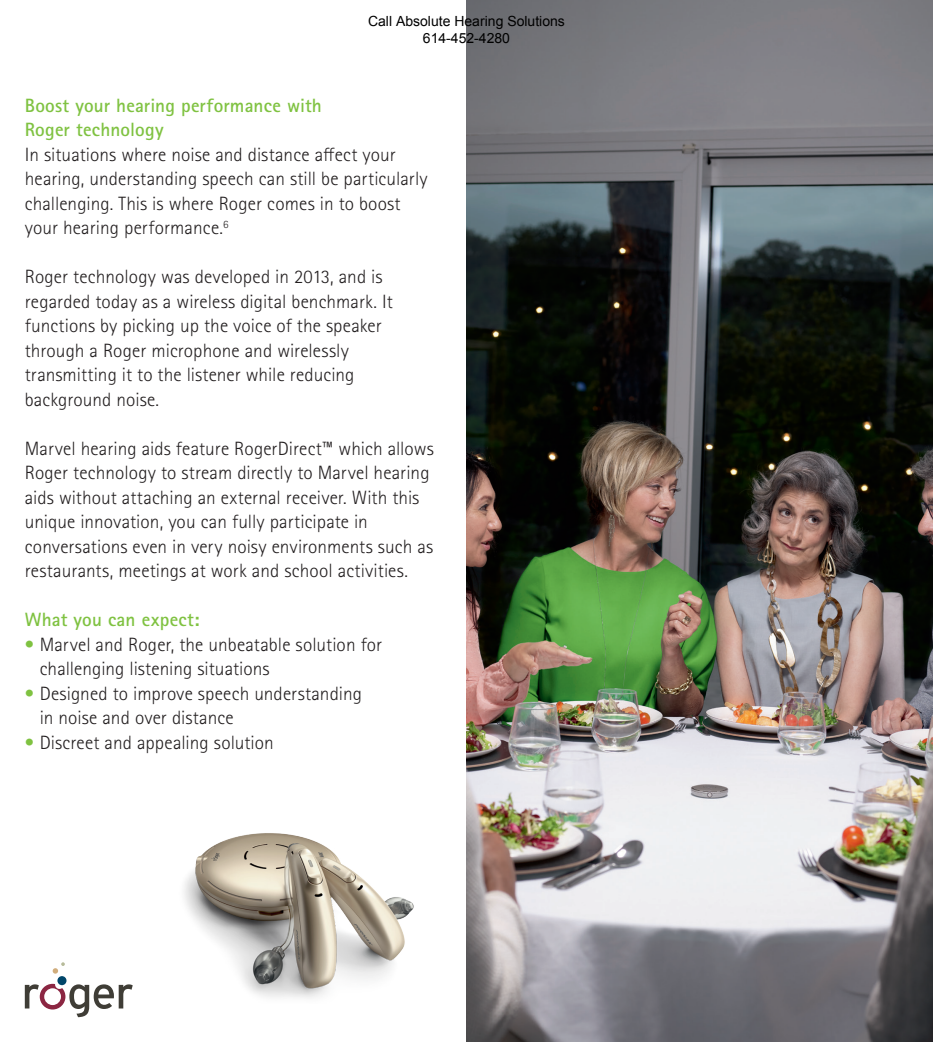
<style>
.page{position:relative;width:933px;height:1042px;background:#fff}
.page>*{position:absolute;margin:0;border:0;box-sizing:border-box;transform-origin:0 0}
.PHO_Bodycopy_11pt_Bl{font:300 19.25px/24.5px "Rotis Sans Serif Pro";letter-spacing:.005em;color:#231f20}
.PHO_Bodycopy_11pt_Bl-2{font:700 19.25px/24.5px "Rotis Sans Serif Pro";letter-spacing:.005em;color:#7fc241}
.PHO_Headline_14pt_Gr{font:700 19.25px "Rotis Sans Serif Pro";letter-spacing:.01em;color:#7fc241}
.t1{font:14px/16.8px "Arial";color:#000;text-align:center}
.s1{color:#7fc241}
</style>
<div class="page">
<img style="left:184px;top:833px;width:230px;height:165px">
<svg style="left:25px;top:984px;width:108px;height:33px"></svg>
<div style="left:57px;top:976px;width:9px;height:9px;background:#00466a;border-radius:50%"></div>
<svg style="left:53px;top:962px;width:12px;height:11px"></svg>
<img style="left:466px;top:0;width:467px;height:1042px">
<p class="t1" style="left:368px;top:13px;width:198px">Call Absolute Hearing Solutions<br>614-452-4280</p>
<p class="PHO_Bodycopy_11pt_Bl-2" style="left:25px;top:93px;width:298px">Boost your hearing performance with<br>Roger technology</p>
<p class="PHO_Bodycopy_11pt_Bl" style="left:25px;top:142px;width:404px">In situations where noise and distance affect your hearing, understanding speech can still be particularly challenging. This is where Roger comes in to boost your hearing performance.<sup>6</sup></p>
<p class="PHO_Bodycopy_11pt_Bl" style="left:25px;top:265px;width:369px">Roger technology was developed in 2013, and is regarded today as a wireless digital benchmark. It functions by picking up the voice of the speaker through a Roger microphone and wirelessly transmitting it to the listener while reducing background noise.</p>
<p class="PHO_Bodycopy_11pt_Bl" style="left:25px;top:436px;width:410px">Marvel hearing aids feature RogerDirect™ which allows Roger technology to stream directly to Marvel hearing aids without attaching an external receiver. With this unique innovation, you can fully participate in conversations even in very noisy environments such as restaurants, meetings at work and school activities.</p>
<p class="PHO_Headline_14pt_Gr" style="left:25px;top:607px;width:176px">What you can expect:</p>
<p class="PHO_Bodycopy_11pt_Bl" style="left:40px;top:632px;width:344px;text-indent:-15px"><span class="s1">•</span> Marvel and Roger, the unbeatable solution for challenging listening situations</p>
<p class="PHO_Bodycopy_11pt_Bl" style="left:40px;top:681px;width:324px;text-indent:-15px"><span class="s1">•</span> Designed to improve speech understanding in noise and over distance</p>
<p class="PHO_Bodycopy_11pt_Bl" style="left:25px;top:730px;width:250px"><span class="s1">•</span> Discreet and appealing solution</p>
</div>
